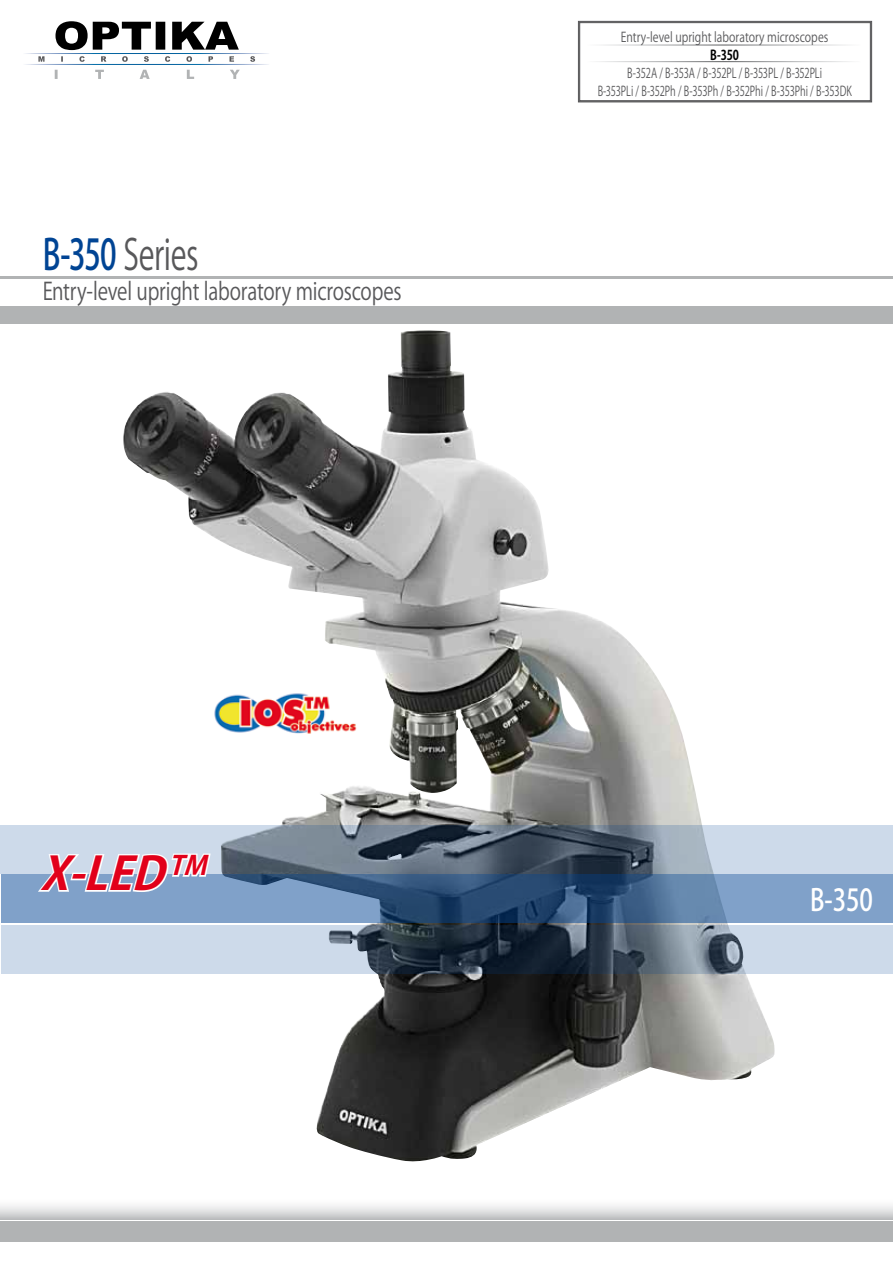
<style>
.page{position:relative;width:893px;height:1263px;background:#fff}
.page>*{position:absolute;margin:0;border:0;box-sizing:border-box;transform-origin:0 0}
.t1{font:italic 700 45px "Koz Go Pro";color:#e2001a}
.t2{font:42px "Koz Go Pro";letter-spacing:-.015em;color:#58585a;scale:.7 1}
.t3{font:500 30px "Koz Go Pro";color:#fff;scale:.8 1}
.t4{font:24px "Koz Go Pro";letter-spacing:-.01em;color:#58585a;scale:.8 1}
.t5{font:13.5px/18px "Koz Go Pro";letter-spacing:-.01em;color:#58585a;text-align:center;scale:.7 1}
.t6{font:13.5px "Koz Go Pro";letter-spacing:-.01em;color:#58585a;scale:.8 1}
.t7{font:700 13.5px "Koz Go Pro";color:#000;scale:.8 1}
.s1{font-weight:500;color:#004494}
</style>
<div class="page">
<svg style="left:55px;top:70px;width:185px;height:9px"></svg>
<svg style="left:38px;top:56px;width:217px;height:6px"></svg>
<svg style="left:56px;top:21px;width:183px;height:29px"></svg>
<svg style="left:0;top:1205px;width:893px;height:14px;background:#dbdcdd"></svg>
<div style="left:0;top:1221px;width:893px;height:17px;background:#b1b3b4"></div>
<hr style="left:0;top:1240px;width:893px;height:2px;background:#b1b3b4">
<hr style="left:0;top:276px;width:893px;height:2px;background:#b1b3b4">
<div style="left:0;top:306px;width:893px;height:17px;background:#b1b3b4"></div>
<img style="left:116px;top:332px;width:659px;height:830px">
<svg style="left:1px;top:875px;width:892px;height:48px;background:#5d7ea6"></svg>
<img style="left:212px;top:688px;width:149px;height:49px">
<svg style="left:1px;top:825px;width:892px;height:48px;background:#83909f"></svg>
<svg style="left:1px;top:926px;width:892px;height:48px;background:#8d9baa"></svg>
<svg style="left:35px;top:278px;width:177px;height:616px"></svg>
<svg style="left:578px;top:21px;width:294px;height:81px"></svg>
<div style="left:579px;top:22px;width:292px;height:80px;border:1px solid #58585a"></div>
<div style="left:580px;top:23px;width:290px;height:78px;border:1px solid #58585a"></div>
<hr style="left:585px;top:45px;width:275px;height:1px;background:#fff">
<hr style="left:585px;top:61px;width:275px;height:1px;background:#fff">
<h2 class="t2" style="left:43px;top:227px;width:224px"><span class="s1">B-350</span> Series</h2>
<h3 class="t4" style="left:43px;top:275px;width:450px">Entry-level upright laboratory microscopes</h3>
<p class="t6" style="left:621px;top:29px;width:261px">Entry-level upright laboratory microscopes</p>
<p class="t7" style="left:710px;top:47px;width:37px">B-350</p>
<p class="t5" style="left:597px;top:65px;width:365px">B-352A / B-353A / B-352PL / B-353PL / B-352PLi<br>B-353PLi / B-352Ph / B-353Ph / B-352Phi / B-353Phi / B-353DK</p>
<h1 class="t1" style="left:40px;top:845px;width:177px">X-LED <sup>TM</sup></h1>
<h3 class="t3" style="left:810px;top:880px;width:80px">B-350</h3>
</div>
